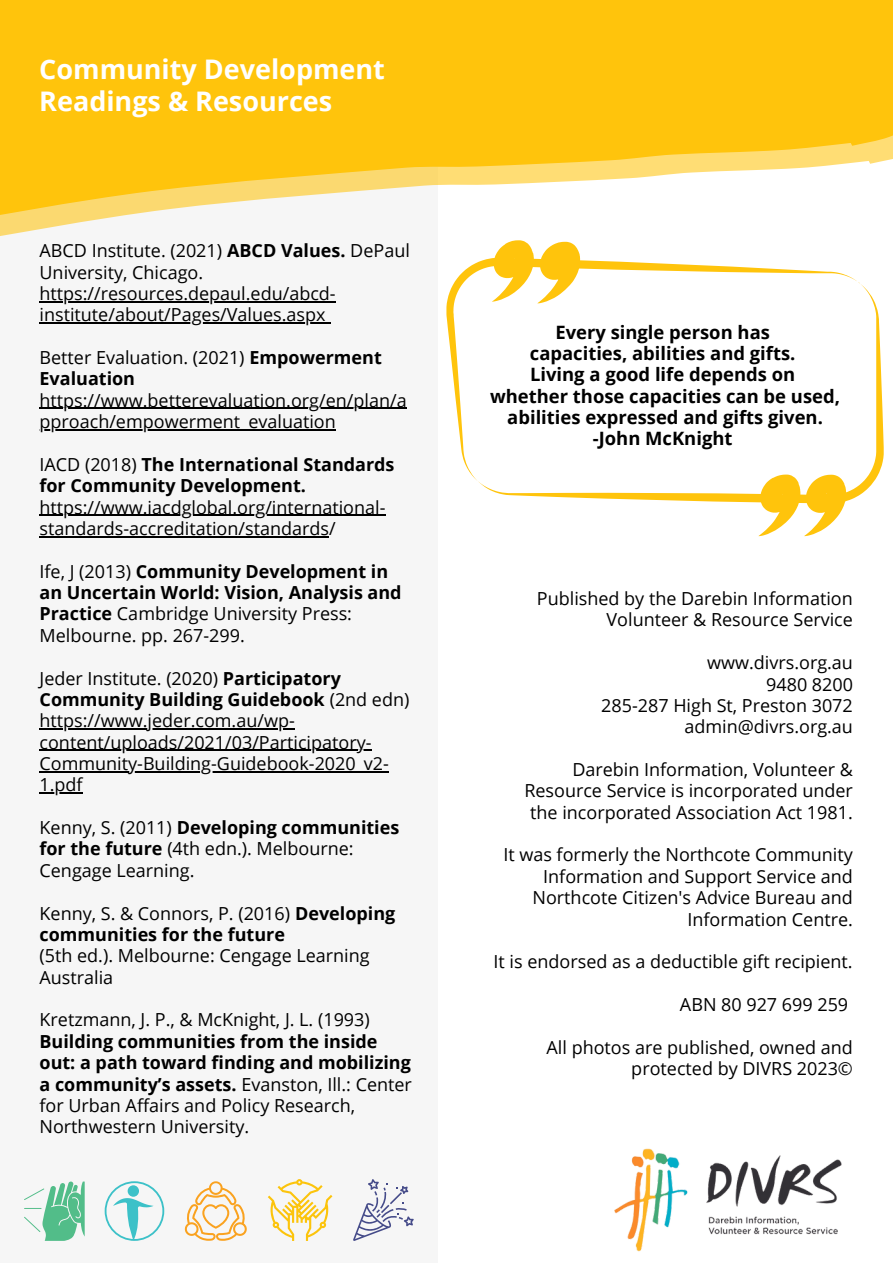
<style>
.page{position:relative;width:893px;height:1264px;background:#fff}
.page>*{position:absolute;margin:0;border:0;box-sizing:border-box;transform-origin:0 0}
.t1{font:700 27px/31.5px "Open Sans";color:#fff}
.t2{font:700 18.45px/21.3px "Open Sans";color:#000;text-align:center}
.t3{font:18px/21.3px "Open Sans";color:#000}
.t4{font:700 18px/21.3px "Open Sans";color:#000}
.s1{font-weight:700}
.s2{font-weight:400}
</style>
<div class="page">
<div style="left:0;top:0;width:438px;height:1262px;background:#f6f6f6"></div>
<img style="left:614px;top:1148px;width:228px;height:104px">
<svg style="left:446px;top:270px;width:414px;height:211px"></svg>
<svg style="left:477px;top:284px;width:406px;height:219px"></svg>
<svg style="left:491px;top:270px;width:89px;height:33px"></svg>
<svg style="left:758px;top:474px;width:88px;height:62px"></svg>
<hr style="left:40px;top:301px;width:296px;height:1px;background:#000">
<hr style="left:40px;top:322px;width:286px;height:1px;background:#000">
<hr style="left:40px;top:408px;width:367px;height:1px;background:#000">
<hr style="left:40px;top:429px;width:296px;height:1px;background:#000">
<hr style="left:40px;top:514px;width:346px;height:2px;background:#000">
<hr style="left:40px;top:536px;width:289px;height:1px;background:#000">
<hr style="left:40px;top:728px;width:255px;height:1px;background:#000">
<hr style="left:40px;top:749px;width:332px;height:2px;background:#000">
<hr style="left:40px;top:771px;width:349px;height:1px;background:#000">
<hr style="left:40px;top:792px;width:43px;height:1px;background:#000">
<svg style="left:0;top:0;width:892px;height:270px;fill:#ffc40c"></svg>
<svg style="left:268px;top:1179px;width:64px;height:61px"></svg>
<svg style="left:185px;top:1181px;width:62px;height:59px"></svg>
<svg style="left:353px;top:1179px;width:61px;height:61px"></svg>
<svg style="left:24px;top:1181px;width:61px;height:59px"></svg>
<svg style="left:105px;top:1181px;width:59px;height:59px"></svg>
<p class="t1" style="left:39px;top:53px;width:347px">Community Development<br>Readings &amp; Resources</p>
<p class="t3" style="left:40px;top:239px;width:372px">ABCD Institute. (2021) <span class="s1">ABCD Values.</span> DePaul University, Chicago. https://resources.depaul.edu/abcd&shy;institute/about/Pages/Values.aspx</p>
<p class="t3" style="left:40px;top:346px;width:368px">Better Evaluation. (2021) <span class="s1">Empowerment Evaluation </span>https://www.betterevaluation.org/en/plan/a pproach/empowerment_evaluation</p>
<p class="t4" style="left:40px;top:453px;width:356px"><span class="s2">IACD (2018)</span> The International Standards for Community Development.</p>
<p class="t3" style="left:40px;top:496px;width:347px">https://www.iacdglobal.org/international&shy;standards-accreditation/standards/</p>
<p class="t4" style="left:40px;top:560px;width:363px"><span class="s2">Ife, J (2013)</span> Community Development in an Uncertain World: Vision, Analysis and Practice <span class="s2">Cambridge University Press:<br>Melbourne. pp. 267-299.</span></p>
<p class="t3" style="left:40px;top:667px;width:371px">Jeder Institute. (2020) <span class="s1">Participatory Community Building Guidebook</span> (2nd edn) https://www.jeder.com.au/wp&shy;content/uploads/2021/03/Participatory-Community-Building-Guidebook-2020_v2- 1.pdf</p>
<p class="t3" style="left:40px;top:816px;width:361px">Kenny, S. (2011) <span class="s1">Developing communities for the future</span> (4th edn.). Melbourne:<br>Cengage Learning.</p>
<p class="t4" style="left:40px;top:901px;width:357px"><span class="s2">Kenny, S. &amp; Connors, P. (2016)</span> Developing communities for the future</p>
<p class="t3" style="left:40px;top:944px;width:331px">(5th ed.). Melbourne: Cengage Learning<br>Australia</p>
<p class="t3" style="left:40px;top:1008px;width:374px">Kretzmann, J. P., &amp; McKnight, J. L. (1993)<br><span class="s1">Building communities from the inside out: a path toward finding and mobilizing a community’s assets.</span> Evanston, Ill.: Center for Urban Affairs and Policy Research, Northwestern University.</p>
<p class="t2" style="left:555px;top:321px;width:216px">Every single person has</p>
<p class="t2" style="left:530px;top:342px;width:267px">capacities, abilities and gifts.</p>
<p class="t2" style="left:530px;top:363px;width:267px">Living a good life depends on</p>
<p class="t2" style="left:490px;top:385px;width:351px">whether those capacities can be used, abilities expressed and gifts given.</p>
<p class="t2" style="left:592px;top:427px;width:141px">-John McKnight</p>
<p class="t3" style="left:537px;top:587px;width:317px;text-align:right">Published by the Darebin Information<br>Volunteer &amp; Resource Service</p>
<p class="t3" style="left:707px;top:651px;width:147px">www.divrs.org.au</p>
<p class="t3" style="left:766px;top:673px;width:88px">9480 8200</p>
<p class="t3" style="left:601px;top:694px;width:253px">285-287 High St, Preston 3072</p>
<p class="t3" style="left:684px;top:715px;width:170px">admin@divrs.org.au</p>
<p class="t3" style="left:572px;top:758px;width:282px">Darebin Information, Volunteer &amp;</p>
<p class="t3" style="left:524px;top:779px;width:330px">Resource Service is incorporated under</p>
<p class="t3" style="left:530px;top:801px;width:324px">the incorporated Association Act 1981.</p>
<p class="t3" style="left:503px;top:843px;width:351px;text-align:right">It was formerly the Northcote Community Information and Support Service and Northcote Citizen's Advice Bureau and Information Centre.</p>
<p class="t3" style="left:493px;top:950px;width:360px">It is endorsed as a deductible gift recipient.</p>
<p class="t3" style="left:680px;top:993px;width:170px">ABN 80 927 699 259</p>
<p class="t3" style="left:546px;top:1036px;width:308px;text-align:right">All photos are published, owned and protected by DIVRS 2023©</p>
</div>
